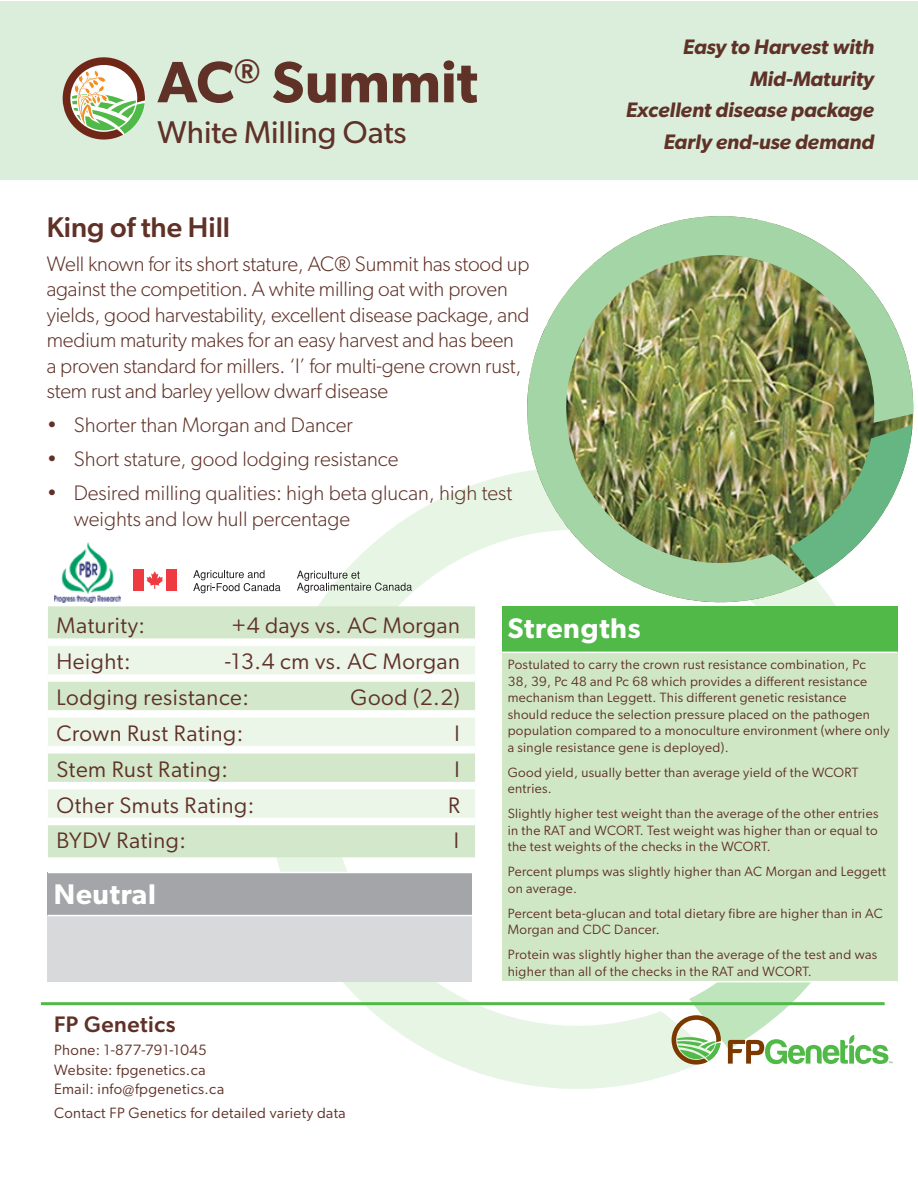
<style>
.page{position:relative;width:918px;height:1188px;background:#fff}
.page>*{position:absolute;margin:0;border:0;box-sizing:border-box;transform-origin:0 0}
.Table_Style{font:600 58.5px "Gibson";color:#5f3127}
.Table_Style-2{font:31.5px "Gibson";color:#5f3127}
.Stable_Attributes{font:600 28.5px "Gibson";letter-spacing:.025em;color:#fff}
.Table_Style-3{font:500 28.5px "Gibson";color:#5f3127}
.Stable_Attributes-2{font:22.5px "Gibson";letter-spacing:.025em;color:#5f3127}
.t1{font:500 22.5px "Gibson";letter-spacing:.025em;color:#5f3127}
.Table_Style-4{font:300 21px/25.5px "Gibson";letter-spacing:-.01em;color:#5f3127}
.Table_Style-5{font:italic 600 21px/31.5px "Gibson";color:#5f3127;text-align:right}
.t2{font:15px/19.5px "Gibson";letter-spacing:.025em;color:#5f3127}
.Stable_Attributes-3{font:13.5px/16.5px "Gibson";letter-spacing:.025em;color:#5f3127}
</style>
<div class="page">
<svg style="left:266px;top:471px;width:570px;height:618px"></svg>
<svg style="left:689px;top:982px;width:196px;height:67px"></svg>
<hr style="left:41px;top:1002px;width:844px;height:3px;background:#51b948">
<svg style="left:728px;top:1035px;width:165px;height:29px"></svg>
<svg style="left:672px;top:1015px;width:49px;height:51px"></svg>
<div style="left:0;top:1px;width:918px;height:179px;background:#dbeedc"></div>
<svg style="left:63px;top:57px;width:82px;height:83px"></svg>
<div style="left:48px;top:606px;width:427px;height:251px;background:#d3e8ca"></div>
<svg style="left:48px;top:646px;width:427px;height:172px;background:#e1efdc"></svg>
<div style="left:48px;top:638px;width:427px;height:8px;background:#fff"></div>
<div style="left:48px;top:674px;width:427px;height:8px;background:#fff"></div>
<div style="left:48px;top:710px;width:427px;height:8px;background:#fff"></div>
<div style="left:48px;top:746px;width:427px;height:8px;background:#fff"></div>
<div style="left:48px;top:782px;width:427px;height:7px;background:#fff"></div>
<div style="left:48px;top:818px;width:427px;height:7px;background:#fff"></div>
<div style="left:502px;top:606px;width:395px;height:46px;background:#51b948"></div>
<div style="left:502px;top:652px;width:395px;height:330px;background:#d0e7c6"></div>
<hr style="left:502px;top:652px;width:395px;height:1px;background:#fff">
<hr style="left:502px;top:981px;width:395px;height:1px;background:#fff">
<img style="left:527px;top:216px;width:386px;height:386px">
<img style="left:790px;top:425px;width:122px;height:153px">
<div style="left:48px;top:872px;width:424px;height:44px;background:#a4a5a9"></div>
<div style="left:48px;top:916px;width:424px;height:66px;background:#d8d9db"></div>
<hr style="left:48px;top:872px;width:424px;height:1px;background:#fff">
<hr style="left:48px;top:915px;width:424px;height:1px;background:#fff">
<img style="left:54px;top:543px;width:66px;height:59px">
<svg style="left:146px;top:571px;width:17px;height:18px"></svg>
<div style="left:133px;top:569px;width:10px;height:21px;background:#ee3a41"></div>
<div style="left:166px;top:569px;width:11px;height:21px;background:#ee3a41"></div>
<svg style="left:193px;top:570px;width:87px;height:23px"></svg>
<svg style="left:297px;top:571px;width:115px;height:22px"></svg>
<p class="Table_Style" style="left:158px;top:47px;width:322px">AC<sup>®</sup> Summit</p>
<p class="Table_Style-2" style="left:158px;top:113px;width:251px">White Milling Oats</p>
<p class="Table_Style-3" style="left:47px;top:210px;width:185px">King of the Hill</p>
<p class="Table_Style-4" style="left:47px;top:250px;width:484px">Well known for its short stature, AC® Summit has stood up against the competition. A white milling oat with proven yields, good harvestability, excellent disease package, and medium maturity makes for an easy harvest and has been<br>a proven standard for millers. ‘I’ for multi-gene crown rust, stem rust and barley yellow dwarf disease</p>
<p class="Table_Style-4" style="left:47px;top:412px;width:307px">• Shorter than Morgan and Dancer</p>
<p class="Table_Style-4" style="left:47px;top:446px;width:353px">• Short stature, good lodging resistance</p>
<p class="Table_Style-4" style="left:74px;top:480px;width:440px;text-indent:-27px">• Desired milling qualities: high beta glucan, high test weights and low hull percentage</p>
<p class="Table_Style-5" style="left:683px;top:31px;width:193px">Easy to Harvest with</p>
<p class="Table_Style-5" style="left:626px;top:62px;width:250px">Mid-Maturity<br>Excellent disease package<br>Early end-use demand</p>
<p class="Stable_Attributes-2" style="left:56px;top:612px;width:90px">Maturity:</p>
<p class="Stable_Attributes-2" style="left:231px;top:612px;width:230px">+4 days vs. AC Morgan</p>
<p class="Stable_Attributes-2" style="left:56px;top:648px;width:76px">Height:</p>
<p class="Stable_Attributes-2" style="left:225px;top:648px;width:236px">-13.4 cm vs. AC Morgan</p>
<p class="Stable_Attributes-2" style="left:56px;top:684px;width:194px">Lodging resistance:</p>
<p class="Stable_Attributes-2" style="left:351px;top:684px;width:111px">Good (2.2)</p>
<p class="Stable_Attributes-2" style="left:56px;top:720px;width:189px">Crown Rust Rating:</p>
<p class="Stable_Attributes-2" style="left:455px;top:720px;width:7px">I</p>
<p class="Stable_Attributes-2" style="left:56px;top:755px;width:173px">Stem Rust Rating:</p>
<p class="Stable_Attributes-2" style="left:455px;top:755px;width:7px">I</p>
<p class="Stable_Attributes-2" style="left:56px;top:791px;width:199px">Other Smuts Rating:</p>
<p class="Stable_Attributes-2" style="left:448px;top:791px;width:13px">R</p>
<p class="Stable_Attributes-2" style="left:56px;top:827px;width:131px">BYDV Rating:</p>
<p class="Stable_Attributes-2" style="left:454px;top:827px;width:7px">I</p>
<p class="Stable_Attributes" style="left:54px;top:877px;width:103px">Neutral</p>
<h3 class="t1" style="left:54px;top:1010px;width:123px">FP Genetics</h3>
<p class="t2" style="left:54px;top:1040px;width:172px">Phone: 1-877-791-1045<br>Website: fpgenetics.ca<br>Email: info@fpgenetics.ca</p>
<p class="t2" style="left:54px;top:1103px;width:293px">Contact FP Genetics for detailed variety data</p>
<p class="Stable_Attributes" style="left:508px;top:611px;width:134px">Strengths</p>
<p class="Stable_Attributes-3" style="left:508px;top:656px;width:384px">Postulated to carry the crown rust resistance combination, Pc<br>38, 39, Pc 48 and Pc 68 which provides a different resistance mechanism than Leggett. This different genetic resistance<br>should reduce the selection pressure placed on the pathogen population compared to a monoculture environment (where only a single resistance gene is deployed).</p>
<p class="Stable_Attributes-3" style="left:508px;top:764px;width:352px">Good yield, usually better than average yield of the WCORT entries.</p>
<p class="Stable_Attributes-3" style="left:508px;top:805px;width:372px;text-align:justify">Slightly higher test weight than the average of the other entries in the RAT and WCORT. Test weight was higher than or equal to the test weights of the checks in the WCORT.</p>
<p class="Stable_Attributes-3" style="left:508px;top:863px;width:380px">Percent plumps was slightly higher than AC Morgan and Leggett on average.</p>
<p class="Stable_Attributes-3" style="left:508px;top:905px;width:377px">Percent beta-glucan and total dietary fibre are higher than in AC<br>Morgan and CDC Dancer.</p>
<p class="Stable_Attributes-3" style="left:508px;top:946px;width:371px">Protein was slightly higher than the average of the test and was higher than all of the checks in the RAT and WCORT.</p>
</div>
